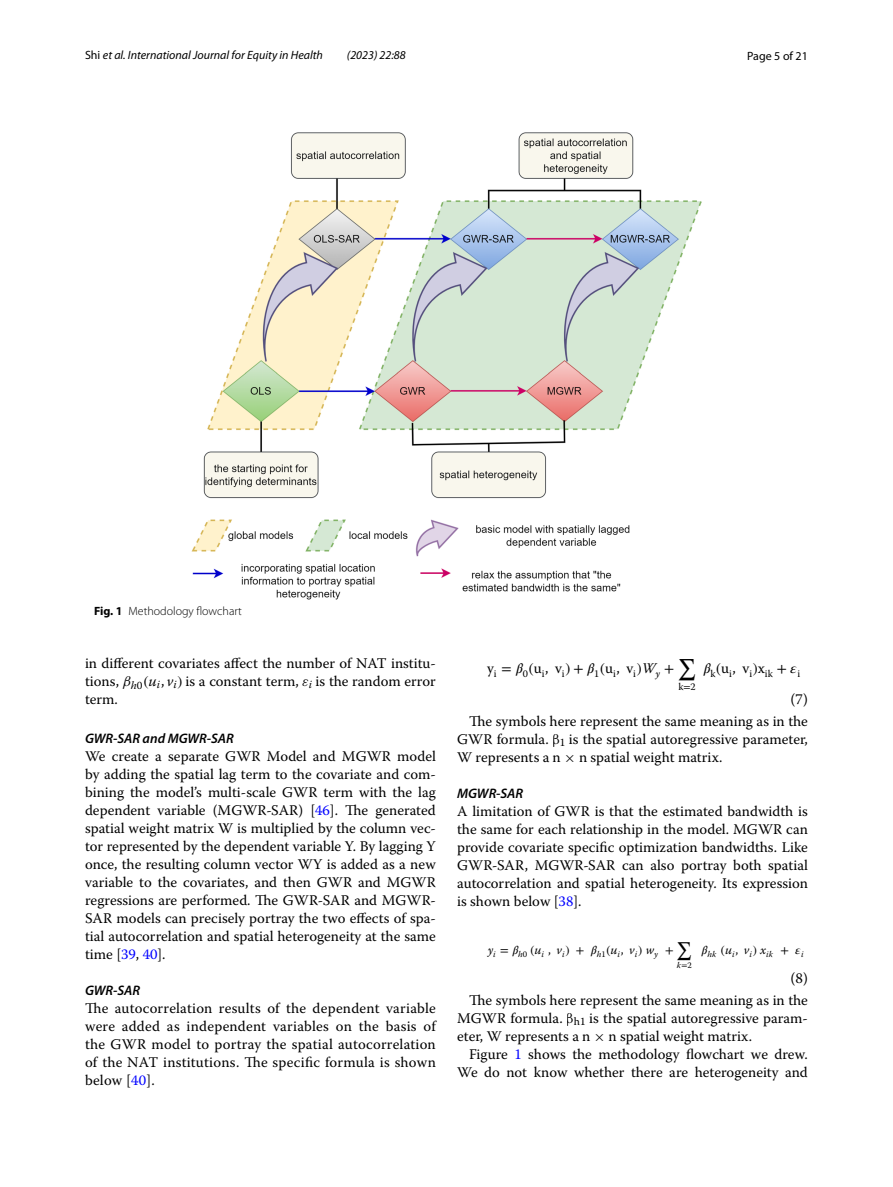
<style>
.page{position:relative;width:893px;height:1187px;background:#fff}
.page>*{position:absolute;margin:0;border:0;box-sizing:border-box;transform-origin:0 0}
.t1{font:15px "Warnock Pro";color:#000}
.t2{font:14.7px/18px "Warnock Pro";color:#000;text-align:justify}
.t3{font:14.7px "Warnock Pro Regular 22";color:#000}
.t4{font:14.7px "STIX Math Extensions";color:#000}
.t5{font:italic 600 13.8px "Myriad Pro";color:#000}
.t6{font:12.45px "STIX Math Extensions Regular 2";color:#000}
.t7{font:italic 12px "Myriad Pro";color:#000}
.t8{font:300 12px "Myriad Pro";color:#000}
.t9{font:12px "Myriad Pro";color:#000}
.t10{font:10.35px "Warnock Pro Regular 22";color:#000}
.t11{font:8.7px "Warnock Pro It 27";color:#000}
.s1{font-style:normal}
.s2{font-weight:700}
.s3{font-family:"MTMI16"}
.s4{font-family:"Warnock Pro It 28"}
.s5{font-family:"Warnock Pro Regular 24"}
.s6{font-family:"MTMI17"}
.s7{color:#00f}
.s8{font-family:"STIX Math"}
.s9{font-family:"STIX Math";font-style:italic}
.s10{font-family:"Warnock Pro It 26"}
.s11{font-family:"MTGU2"}
.s12{font-family:"Warnock Pro Regular 19"}
.s13{font-family:"MTSYN7"}
.s14{font-family:"Warnock Pro Regular 23"}
.s15{font-family:"STIX Math Regular 2"}
.s16{font-family:"MTGU"}
.s17{font-family:"Warnock Pro Regular 21"}
.s18{font-family:"MTSYN8"}
</style>
<div class="page">
<img style="left:191px;top:133px;width:511px;height:466px">
<p class="t7" style="left:85px;top:48px;width:239px"><span class="s1">Shi</span> et al. International Journal for Equity in Health</p>
<p class="t7" style="left:347px;top:48px;width:60px">(2023) 22:88</p>
<p class="t9" style="left:747px;top:48px;width:62px">Page 5 of 21</p>
<p class="t8" style="left:94px;top:604px;width:149px"><span class="s2">Fig. 1</span> Methodology flowchart</p>
<p class="t2" style="left:85px;top:653px;width:352px">in different covariates affect the number of NAT institu&shy;tions, <span class="s3">β</span><sub>h</sub><sub>0</sub><span class="s3">(</span><span class="s4">u</span><sub>i</sub><span class="s5">,</span> <span class="s4">v</span><sub>i</sub><span class="s3">)</span> is a constant term, <span class="s6">ε</span><sub>i</sub> is the random error term.</p>
<p class="t5" style="left:85px;top:729px;width:150px">GWR‑SAR and MGWR‑SAR</p>
<p class="t2" style="left:85px;top:747px;width:352px">We create a separate GWR Model and MGWR model by adding the spatial lag term to the covariate and com&shy;bining the model’s multi-scale GWR term with the lag dependent variable (MGWR-SAR) [<span class="s7">46</span>]. The generated spatial weight matrix W is multiplied by the column vec&shy;tor represented by the dependent variable Y. By lagging Y once, the resulting column vector WY is added as a new variable to the covariates, and then GWR and MGWR regressions are performed. The GWR-SAR and MGWR-SAR models can precisely portray the two effects of spa&shy;tial autocorrelation and spatial heterogeneity at the same time [<span class="s7">39</span>, <span class="s7">40</span>].</p>
<p class="t5" style="left:85px;top:981px;width:57px">GWR‑SAR</p>
<p class="t2" style="left:85px;top:999px;width:352px">The autocorrelation results of the dependent variable were added as independent variables on the basis of the GWR model to portray the spatial autocorrelation of the NAT institutions. The specific formula is shown below [<span class="s7">40</span>].</p>
<p class="t3" style="left:487px;top:662px;width:189px">y<sub>i</sub> <span class="s8">=</span> <span class="s9">𝛽</span><sub>0</sub><span class="s8">(</span>u<sub>i</sub>, v<sub>i</sub><span class="s8">)+</span> <span class="s9">𝛽</span><sub>1</sub><span class="s8">(</span>u<sub>i</sub>, v<sub>i</sub><span class="s8">)</span><span class="s10">W</span><sub>y</sub> <span class="s8">+</span></p>
<p class="t4" style="left:678px;top:646px;width:20px">∑</p>
<p class="t10" style="left:678px;top:682px;width:19px">k<span class="s8">=</span>2</p>
<p class="t10" style="left:703px;top:669px;width:99px"><sup>𝛽</sup>k<sup>(</sup><sup>u</sup>i<sup>,</sup> <sup>v</sup>i<sup>)</sup><sup>x</sup>ik <sup>+</sup> <sup>𝜀</sup>i</p>
<p class="t1" style="left:791px;top:690px;width:19px">(7)</p>
<p class="t2" style="left:457px;top:712px;width:352px;text-indent:12px">The symbols here represent the same meaning as in the GWR formula. <span class="s11">β</span><sub>1</sub> is the spatial autoregressive parameter, W represents a <span class="s12">n</span> <span class="s13">×</span> <span class="s12">n</span> spatial weight matrix.</p>
<p class="t5" style="left:457px;top:784px;width:68px">MGWR‑SAR</p>
<p class="t2" style="left:457px;top:802px;width:352px">A limitation of GWR is that the estimated bandwidth is the same for each relationship in the model. MGWR can provide covariate specific optimization bandwidths. Like GWR-SAR, MGWR-SAR can also portray both spatial autocorrelation and spatial heterogeneity. Its expression is shown below [<span class="s7">38</span>].</p>
<p class="t11" style="left:488px;top:951px;width:187px"><sup>y</sup>i <sup>=</sup> <sup>𝛽</sup>h<span class="s14">0</span> <sup>(</sup><sup>u</sup>i <sup>,</sup> <sup>v</sup>i<sup>)</sup> <sup>+</sup> <sup>𝛽</sup>h<span class="s14">1</span><sup>(</sup><sup>u</sup>i<sup>,</sup> <sup>v</sup>i<sup>)</sup> <sup>w</sup>y <sup>+</sup></p>
<p class="t6" style="left:676px;top:931px;width:18px">∑</p>
<p class="t11" style="left:677px;top:962px;width:17px">k<span class="s15">=</span><span class="s14">2</span></p>
<p class="t11" style="left:701px;top:951px;width:104px"><sup>𝛽</sup>hk <sup>(</sup><sup>u</sup>i<sup>,</sup> <sup>v</sup>i<sup>)</sup> <sup>x</sup>ik <sup>+</sup> <sup>𝜀</sup>i</p>
<p class="t1" style="left:791px;top:968px;width:19px">(8)</p>
<p class="t2" style="left:457px;top:990px;width:352px;text-indent:12px">The symbols here represent the same meaning as in the MGWR formula. <span class="s16">β</span><sub>h1</sub> is the spatial autoregressive param&shy;eter, W represents a <span class="s17">n</span> <span class="s18">×</span> <span class="s17">n</span> spatial weight matrix.</p>
<p class="t2" style="left:457px;top:1044px;width:352px;text-align:right">Figure <span class="s7">1</span> shows the methodology flowchart we drew.<br>We do not know whether there are heterogeneity and</p>
</div>
